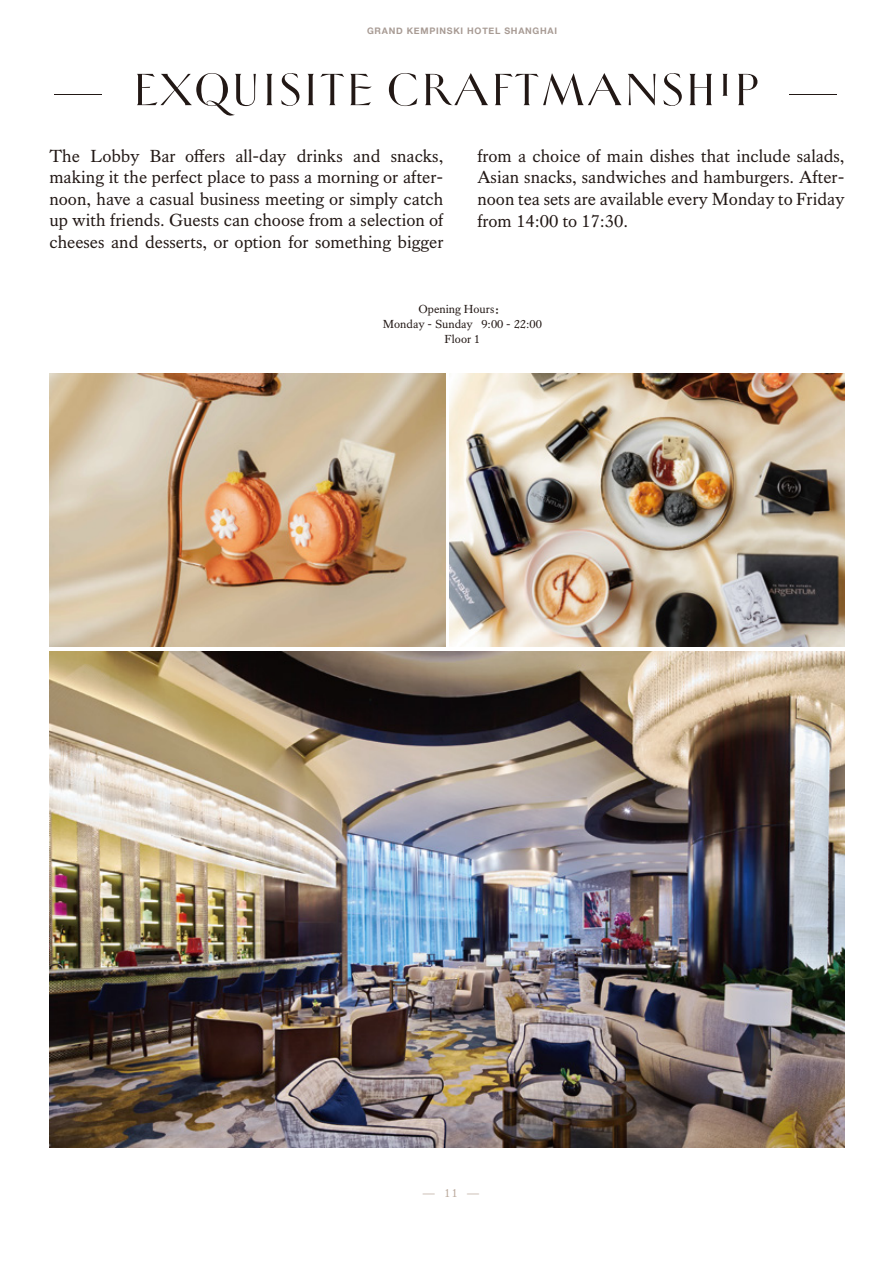
<style>
.page{position:relative;width:893px;height:1263px;background:#fff}
.page>*{position:absolute;margin:0;border:0;box-sizing:border-box;transform-origin:0 0}
.t1{font:50.4px "Helene Hess";letter-spacing:.025em;color:#221815}
.t2{font:18px/21.6px "Kings Caslon";color:#221815;text-align:justify}
.t3{font:12px/15px "Kings Caslon";color:#221815;text-align:center}
.t4{font:12px "FZDHTJW GB1 0";color:#221815}
.t5{font:12px "Kings Caslon";color:#baa99c}
.t6{font:700 9px "Helvetica Neue";letter-spacing:.08em;color:#a89b94}
.s1{font-family:"FZDHTJW GB1 0"}
</style>
<div class="page">
<img style="left:50px;top:651px;width:795px;height:497px">
<img style="left:449px;top:373px;width:396px;height:274px">
<img style="left:50px;top:373px;width:395px;height:274px">
<p class="t6" style="left:367px;top:24px;width:192px">GRAND KEMPINSKI HOTEL SHANGHAI</p>
<h1 class="t1" style="left:53px;top:63px;width:787px">— EXQUISITE CRAFTMANSHIP —</h1>
<p class="t2" style="left:49px;top:145px;width:396px">The Lobby Bar offers all-day drinks and snacks, making it the perfect place to pass a morning or after&shy;noon, have a casual business meeting or simply catch up with friends. Guests can choose from a selection of cheeses and desserts, or option for something bigger</p>
<p class="t2" style="left:477px;top:145px;width:369px">from a choice of main dishes that include salads, Asian snacks, sandwiches and hamburgers. After&shy;noon tea sets are available every Monday to Friday</p>
<p class="t2" style="left:477px;top:210px;width:152px">from 14:00 to 17:30.</p>
<p class="t3" style="left:383px;top:302px;width:161px">Opening Hours<span class="s1">：<br></span>Monday - Sunday 9:00 - 22:00<br>Floor 1</p>
<p class="t4" style="left:432px;top:315px;width:61px">营业时间：</p>
<p class="t5" style="left:423px;top:1185px;width:58px">― 11 ―</p>
</div>
